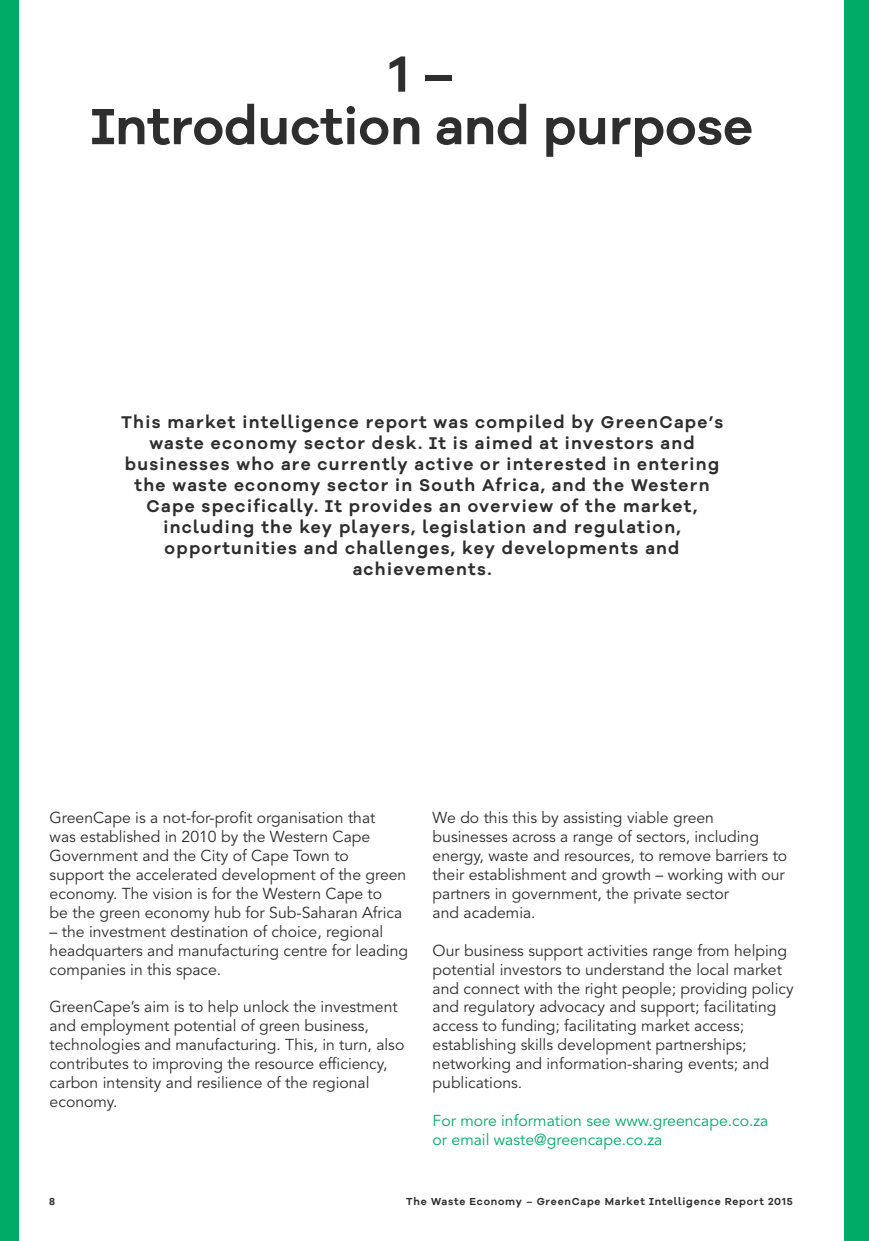
<style>
.page{position:relative;width:869px;height:1241px;background:#fff}
.page>*{position:absolute;margin:0;border:0;box-sizing:border-box;transform-origin:0 0}
.t1{font:600 52.5px/52.5px "Galano Grotesque Alt";color:#2e2e2e;text-align:center}
.t2{font:600 17.5px/21px "Galano Grotesque Alt";letter-spacing:.075em;color:#2e2e2e;text-align:center}
.t3{font:15.75px/18.9px "Avenir LT Std";color:#2e2e2e}
.t4{font:15.75px/18.9px "Avenir LT Std";color:#00ab67}
.t5{font:600 10.5px "Galano Grotesque Alt";letter-spacing:.075em;color:#2e2e2e}
</style>
<div class="page">
<div style="left:0;top:0;width:18px;height:1240px;background:#00ab67"></div>
<hr style="left:868px;top:0;width:1px;height:1240px;background:#00ab67">
<div style="left:843px;top:0;width:25px;height:1240px;background:#00ab67"></div>
<h1 class="t1" style="left:91px;top:46px;width:663px">1 –<br>Introduction and purpose</h1>
<p class="t2" style="left:121px;top:411px;width:603px">This market intelligence report was compiled by GreenCape’s waste economy sector desk. It is aimed at investors and businesses who are currently active or interested in entering the waste economy sector in South Africa, and the Western Cape specifically. It provides an overview of the market, including the key players, legislation and regulation, opportunities and challenges, key developments and achievements.</p>
<p class="t3" style="left:50px;top:808px;width:358px">GreenCape is a not-for-profit organisation that<br>was established in 2010 by the Western Cape Government and the City of Cape Town to support the accelerated development of the green economy. The vision is for the Western Cape to<br>be the green economy hub for Sub-Saharan Africa</p>
<p class="t3" style="left:50px;top:922px;width:360px">– the investment destination of choice, regional headquarters and manufacturing centre for leading companies in this space.</p>
<p class="t3" style="left:50px;top:997px;width:356px">GreenCape’s aim is to help unlock the investment and employment potential of green business, technologies and manufacturing. This, in turn, also contributes to improving the resource efficiency, carbon intensity and resilience of the regional economy.</p>
<p class="t3" style="left:432px;top:808px;width:356px">We do this this by assisting viable green businesses across a range of sectors, including energy, waste and resources, to remove barriers to their establishment and growth – working with our partners in government, the private sector<br>and academia.</p>
<p class="t3" style="left:432px;top:941px;width:362px">Our business support activities range from helping potential investors to understand the local market and connect with the right people; providing policy and regulatory advocacy and support; facilitating access to funding; facilitating market access; establishing skills development partnerships; networking and information-sharing events; and publications.</p>
<p class="t4" style="left:432px;top:1111px;width:337px">For more information see www.greencape.co.za or email waste@greencape.co.za</p>
<p class="t5" style="left:49px;top:1194px;width:7px">8</p>
<p class="t5" style="left:406px;top:1194px;width:388px">The Waste Economy – GreenCape Market Intelligence Report 2015</p>
</div>
